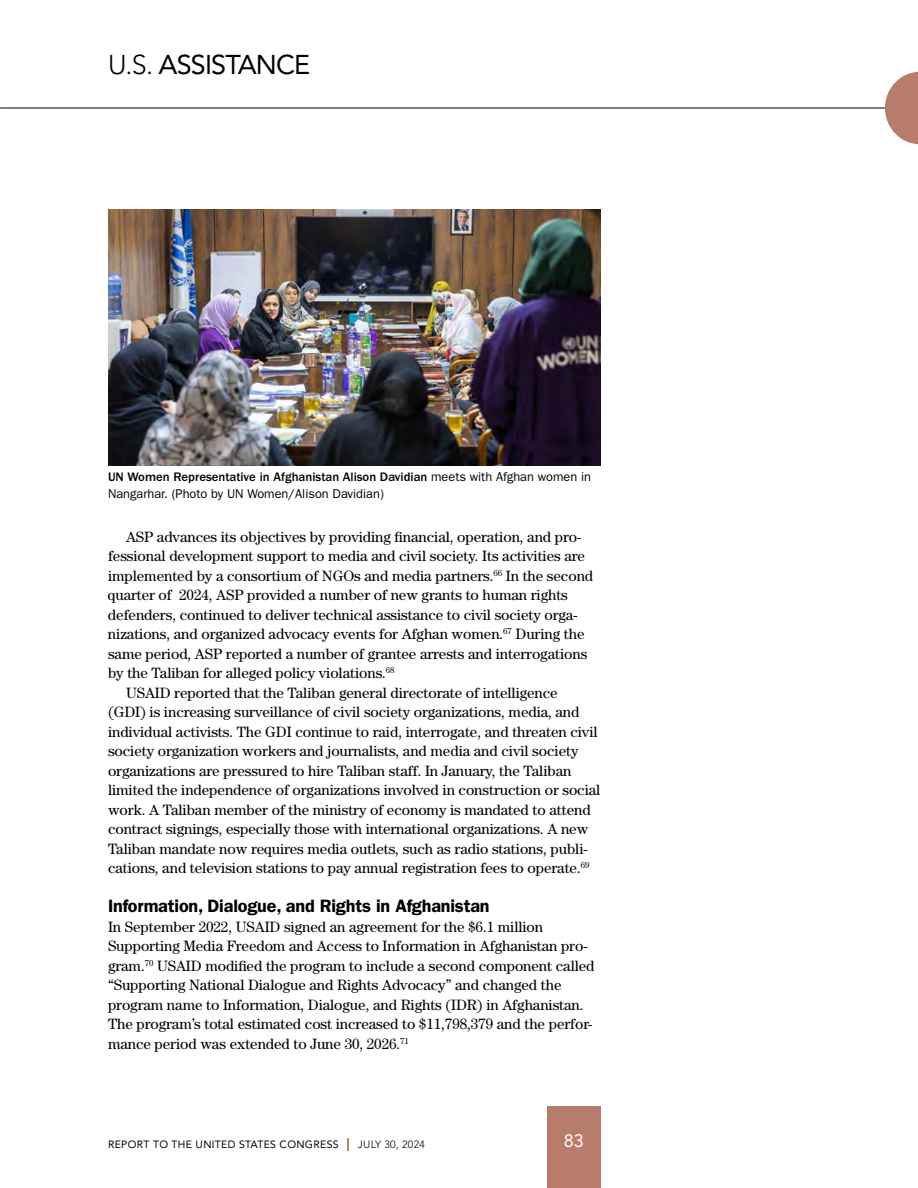
<style>
.page{position:relative;width:918px;height:1188px;background:#fff}
.page>*{position:absolute;margin:0;border:0;box-sizing:border-box;transform-origin:0 0}
.t1{font:27px "Avenir LT Std";letter-spacing:-.03em;color:#000}
.t2{font:600 18px "ITC Franklin Gothic Std";letter-spacing:-.01em;color:#000}
.t3{font:18px "Avenir LT Std";color:#fff}
.t4{font:15px/19.5px "Century Std";letter-spacing:-.005em;color:#000}
.t5{font:12.75px/16.5px "ITC Franklin Gothic Std";color:#000}
.t6{font:10.5px "Avenir LT Std";letter-spacing:.03em;color:#000}
.s1{font-weight:300}
.s2{font-weight:500}
.s3{font-size:18px;color:#a05344}
</style>
<div class="page">
<hr style="left:0;top:108px;width:918px;height:1px;background:#000">
<svg style="left:885px;top:72px;width:33px;height:72px"></svg>
<div style="left:547px;top:1107px;width:54px;height:81px;background:#b77c6b"></div>
<img style="left:108px;top:209px;width:493px;height:257px">
<h1 class="t1" style="left:108px;top:49px;width:204px"><span class="s1">U.S.</span> ASSISTANCE</h1>
<p class="t5" style="left:108px;top:469px;width:485px"><span class="s2">UN Women Representative in Afghanistan Alison Davidian</span> meets with Afghan women in<br>Nangarhar. (Photo by UN Women/Alison Davidian)</p>
<p class="t4" style="left:126px;top:526px;width:457px">ASP advances its objectives by providing financial, operation, and pro-</p>
<p class="t4" style="left:108px;top:546px;width:479px">fessional development support to media and civil society. Its activities are</p>
<p class="t4" style="left:108px;top:565px;width:487px">implemented by a consortium of NGOs and media partners.<sup>66</sup> In the second</p>
<p class="t4" style="left:108px;top:585px;width:461px">quarter of 2024, ASP provided a number of new grants to human rights</p>
<p class="t4" style="left:108px;top:604px;width:471px">defenders, continued to deliver technical assistance to civil society orga-</p>
<p class="t4" style="left:108px;top:624px;width:478px">nizations, and organized advocacy events for Afghan women.<sup>67</sup> During the</p>
<p class="t4" style="left:108px;top:643px;width:481px">same period, ASP reported a number of grantee arrests and interrogations</p>
<p class="t4" style="left:108px;top:663px;width:288px">by the Taliban for alleged policy violations.<sup>68</sup></p>
<p class="t4" style="left:126px;top:682px;width:433px">USAID reported that the Taliban general directorate of intelligence</p>
<p class="t4" style="left:108px;top:702px;width:473px">(GDI) is increasing surveillance of civil society organizations, media, and</p>
<p class="t4" style="left:108px;top:721px;width:491px">individual activists. The GDI continue to raid, interrogate, and threaten civil</p>
<p class="t4" style="left:108px;top:741px;width:472px">society organization workers and journalists, and media and civil society</p>
<p class="t4" style="left:108px;top:760px;width:465px">organizations are pressured to hire Taliban staff. In January, the Taliban</p>
<p class="t4" style="left:108px;top:780px;width:494px">limited the independence of organizations involved in construction or social</p>
<p class="t4" style="left:108px;top:799px;width:484px">work. A Taliban member of the ministry of economy is mandated to attend</p>
<p class="t4" style="left:108px;top:819px;width:482px">contract signings, especially those with international organizations. A new</p>
<p class="t4" style="left:108px;top:838px;width:481px">Taliban mandate now requires media outlets, such as radio stations, publi-</p>
<p class="t4" style="left:108px;top:858px;width:483px">cations, and television stations to pay annual registration fees to operate.<sup>69</sup></p>
<p class="t2" style="left:108px;top:895px;width:383px">Information, Dialogue, and Rights in Afghanistan</p>
<p class="t4" style="left:108px;top:916px;width:488px">In September 2022, USAID signed an agreement for the $6.1 million Supporting Media Freedom and Access to Information in Afghanistan pro&shy;gram.<sup>70</sup> USAID modified the program to include a second component called “Supporting National Dialogue and Rights Advocacy” and changed the program name to Information, Dialogue, and Rights (IDR) in Afghanistan.<br>The program’s total estimated cost increased to $11,798,379 and the perfor&shy;mance period was extended to June 30, 2026.<sup>71</sup></p>
<p class="t6" style="left:108px;top:1138px;width:318px">REPORT TO THE UNITED STATES CONGRESS <span class="s3">I</span> <span class="s1">JULY 30, 2024</span></p>
<p class="t3" style="left:564px;top:1131px;width:22px">83</p>
</div>
